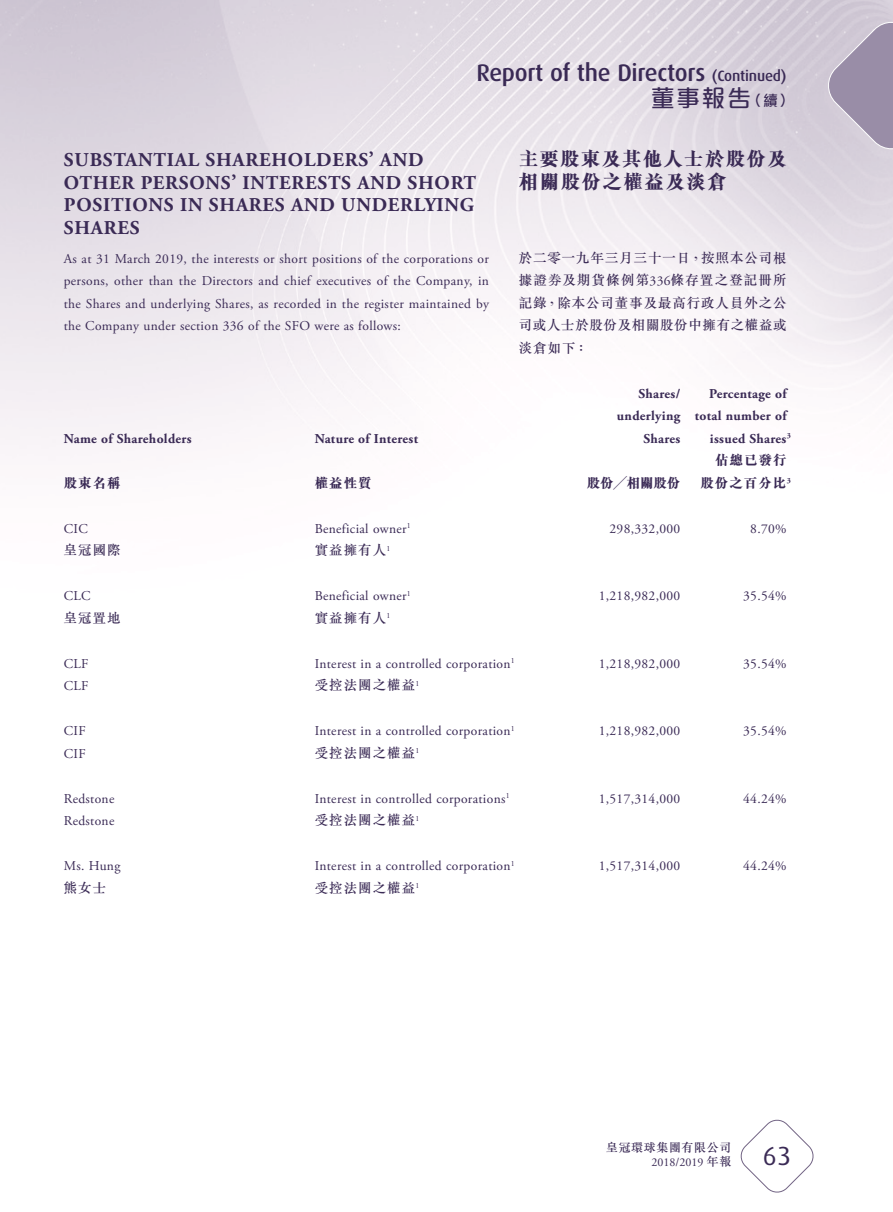
<style>
.page{position:relative;width:893px;height:1212px;background:#fff}
.page>*{position:absolute;margin:0;border:0;box-sizing:border-box;transform-origin:0 0}
.t1{font:500 24px "Dax";letter-spacing:-.015em;color:#3a2a55}
.t2{font:500 24px "M Elle HK";color:#3a2a55}
.Heading_1{font:700 19.5px/22.5px "Adobe Garamond Pro";letter-spacing:.04em;color:#3a2a55}
.C_Heading_1{font:800 19.5px/22.5px "M Sung HK";letter-spacing:.06em;color:#3a2a55}
.Body_Text{font:13.5px/22.5px "Adobe Garamond Pro";letter-spacing:.025em;color:#3a2a55;text-align:justify}
.Body_Text-2{font:700 13.5px "Adobe Garamond Pro";letter-spacing:.025em;color:#3a2a55}
.C_Body_Text{font:500 13.5px/22.5px "M Sung HK";letter-spacing:.065em;color:#3a2a55;text-align:justify}
.Body_Text-3{font:500 13.5px "M Sung HK";letter-spacing:.075em;color:#3a2a55}
.Body_Text-4{font:800 13.5px "M Sung HK";letter-spacing:.075em;color:#3a2a55}
.t3{font:12px "Adobe Garamond Pro";color:#3a2a55}
.t4{font:500 12px "M Sung HK";letter-spacing:.05em;color:#3a2a55}
.s1{font-size:15px}
.s2{font-family:"Adobe Garamond Pro";font-weight:400}
.s3{font-family:"M Sung HK";font-weight:500}
.s4{font-family:"Dax";font-size:26.25px}
</style>
<div class="page">
<img style="left:0;top:0;width:893px;height:449px">
<svg style="left:825px;top:19px;width:68px;height:133px;background:#b2a8bc"></svg>
<svg style="left:740px;top:1119px;width:74px;height:74px"></svg>
<h1 class="t1" style="left:476px;top:59px;width:312px">Report of the Directors <span class="s1">(Continued)</span></h1>
<h1 class="t2" style="left:651px;top:86px;width:145px">董事報告<span class="s1">（續）</span></h1>
<p class="Heading_1" style="left:64px;top:149px;width:413px">SUBSTANTIAL SHAREHOLDERS’ AND<br>OTHER PERSONS’ INTERESTS AND SHORT<br>POSITIONS IN SHARES AND UNDERLYING<br>SHARES</p>
<p class="Body_Text" style="left:64px;top:248px;width:427px">As at 31 March 2019, the interests or short positions of the corporations or persons, other than the Directors and chief executives of the Company, in the Shares and underlying Shares, as recorded in the register maintained by the Company under section 336 of the SFO were as follows:</p>
<p class="Body_Text-2" style="left:64px;top:430px;width:129px">Name of Shareholders</p>
<p class="Body_Text-2" style="left:315px;top:430px;width:105px">Nature of Interest</p>
<p class="C_Heading_1" style="left:519px;top:148px;width:269px">主要股東及其他人士於股份及相關股份之權益及淡倉</p>
<p class="C_Body_Text" style="left:519px;top:246px;width:269px">於二零一九年三月三十一日，按照本公司根據證券及期貨條例第<span class="s2">336</span>條存置之登記冊所記錄，除本公司董事及最高行政人員外之公司或人士於股份及相關股份中擁有之權益或淡倉如下：</p>
<p class="Body_Text-2" style="left:639px;top:385px;width:43px">Shares/</p>
<p class="Body_Text-2" style="left:617px;top:408px;width:65px">underlying</p>
<p class="Body_Text-2" style="left:643px;top:430px;width:38px">Shares</p>
<p class="Body_Text-2" style="left:709px;top:385px;width:79px">Percentage of</p>
<p class="Body_Text-2" style="left:695px;top:408px;width:93px">total number of</p>
<p class="Body_Text-2" style="left:710px;top:430px;width:82px">issued Shares<sup>3</sup></p>
<p class="Body_Text-4" style="left:64px;top:476px;width:58px">股東名稱</p>
<p class="Body_Text-4" style="left:315px;top:476px;width:58px">權益性質</p>
<p class="Body_Text-4" style="left:587px;top:476px;width:95px">股份╱相關股份</p>
<p class="Body_Text-4" style="left:715px;top:453px;width:73px">佔總已發行</p>
<p class="Body_Text-4" style="left:700px;top:476px;width:92px">股份之百分比<sup>3</sup></p>
<p class="Body_Text" style="left:64px;top:518px;width:26px">CIC</p>
<p class="Body_Text" style="left:315px;top:518px;width:98px">Beneficial owner<sup>1</sup></p>
<p class="Body_Text" style="left:609px;top:518px;width:72px">298,332,000</p>
<p class="Body_Text" style="left:750px;top:518px;width:38px">8.70%</p>
<p class="Body_Text-3" style="left:64px;top:541px;width:59px">皇冠國際</p>
<p class="Body_Text-3" style="left:315px;top:541px;width:77px">實益擁有人<sup>1</sup></p>
<p class="Body_Text" style="left:64px;top:585px;width:28px">CLC</p>
<p class="Body_Text" style="left:315px;top:585px;width:98px">Beneficial owner<sup>1</sup></p>
<p class="Body_Text" style="left:599px;top:585px;width:83px">1,218,982,000</p>
<p class="Body_Text" style="left:743px;top:585px;width:45px">35.54%</p>
<p class="Body_Text-3" style="left:64px;top:608px;width:59px">皇冠置地</p>
<p class="Body_Text-3" style="left:315px;top:608px;width:77px">實益擁有人<sup>1</sup></p>
<p class="Body_Text" style="left:64px;top:653px;width:26px">CLF</p>
<p class="Body_Text" style="left:315px;top:653px;width:202px">Interest in a controlled corporation<sup>1</sup></p>
<p class="Body_Text" style="left:599px;top:653px;width:83px">1,218,982,000</p>
<p class="Body_Text" style="left:743px;top:653px;width:45px">35.54%</p>
<p class="Body_Text" style="left:64px;top:675px;width:26px">CLF</p>
<p class="Body_Text-3" style="left:315px;top:676px;width:106px">受控法團之權益<sup>1</sup></p>
<p class="Body_Text" style="left:64px;top:720px;width:23px">CIF</p>
<p class="Body_Text" style="left:315px;top:720px;width:202px">Interest in a controlled corporation<sup>1</sup></p>
<p class="Body_Text" style="left:599px;top:720px;width:83px">1,218,982,000</p>
<p class="Body_Text" style="left:743px;top:720px;width:45px">35.54%</p>
<p class="Body_Text" style="left:64px;top:743px;width:23px">CIF</p>
<p class="Body_Text-3" style="left:315px;top:743px;width:106px">受控法團之權益<sup>1</sup></p>
<p class="Body_Text" style="left:64px;top:788px;width:52px">Redstone</p>
<p class="Body_Text" style="left:315px;top:788px;width:197px">Interest in controlled corporations<sup>1</sup></p>
<p class="Body_Text" style="left:599px;top:788px;width:83px">1,517,314,000</p>
<p class="Body_Text" style="left:743px;top:788px;width:45px">44.24%</p>
<p class="Body_Text" style="left:64px;top:810px;width:52px">Redstone</p>
<p class="Body_Text-3" style="left:315px;top:811px;width:106px">受控法團之權益<sup>1</sup></p>
<p class="Body_Text" style="left:64px;top:855px;width:58px">Ms. Hung</p>
<p class="Body_Text" style="left:315px;top:855px;width:202px">Interest in a controlled corporation<sup>1</sup></p>
<p class="Body_Text" style="left:599px;top:855px;width:83px">1,517,314,000</p>
<p class="Body_Text" style="left:743px;top:855px;width:45px">44.24%</p>
<p class="Body_Text-3" style="left:64px;top:878px;width:44px">熊女士</p>
<p class="Body_Text-3" style="left:315px;top:878px;width:106px">受控法團之權益<sup>1</sup></p>
<p class="t4" style="left:606px;top:1139px;width:127px">皇冠環球集團有限公司</p>
<p class="t3" style="left:652px;top:1155px;width:141px">2018/2019 <span class="s3">年報</span> <span class="s4">63</span></p>
</div>
